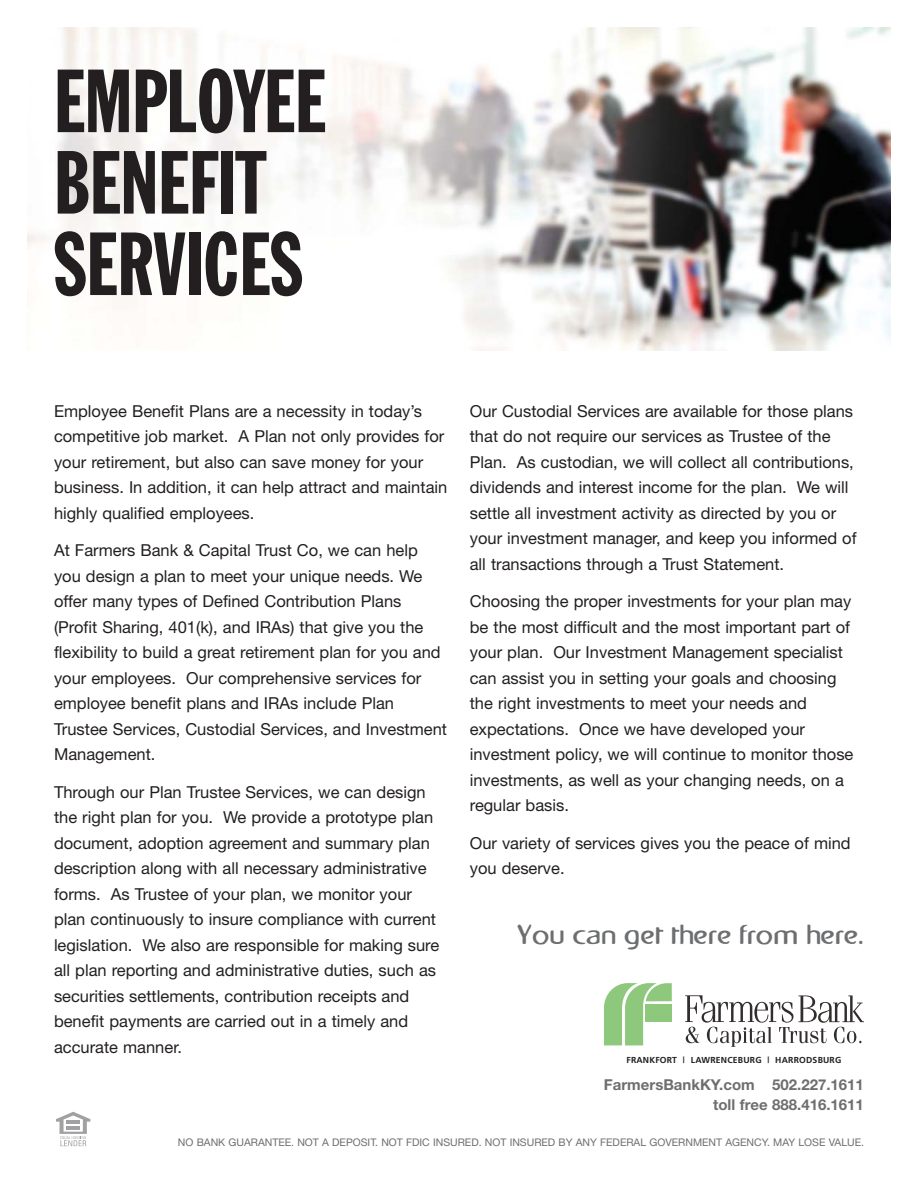
<style>
.page{position:relative;width:918px;height:1188px;background:#fff}
.page>*{position:absolute;margin:0;border:0;box-sizing:border-box;transform-origin:0 0}
.t1{font:87.9px/81.4px "Franklin Gothic Std Extra Cond";color:#231f20}
.t2{font:27px "Napapiiri";letter-spacing:-.04em;color:#6d6e70;scale:.95 1}
.t3{font:16.5px/25.5px "Helvetica Neue";color:#231f20}
.t4{font:700 15px/19.5px "Helvetica Neue";color:#6d6e70;text-align:right}
.t5{font:10.5px "Helvetica Neue";color:#6d6e70}
.t6{font:700 8.7px "Frutiger";letter-spacing:.02em;color:#231f20}
</style>
<div class="page">
<img style="left:27px;top:27px;width:864px;height:324px">
<svg style="left:56px;top:1112px;width:34px;height:34px"></svg>
<svg style="left:604px;top:983px;width:68px;height:62px"></svg>
<div style="left:646px;top:1004px;width:26px;height:18px;background:#8ec87d"></div>
<svg style="left:685px;top:995px;width:179px;height:52px"></svg>
<h1 class="t1" style="left:54px;top:61px;width:273px">EMPLOYEE<br>BENEFIT<br>SERVICES</h1>
<p class="t3" style="left:54px;top:400px;width:395px">Employee Benefit Plans are a necessity in today’s competitive job market. A Plan not only provides for your retirement, but also can save money for your business. In addition, it can help attract and maintain highly qualified employees.</p>
<p class="t3" style="left:54px;top:539px;width:395px">At Farmers Bank &amp; Capital Trust Co, we can help you design a plan to meet your unique needs. We offer many types of Defined Contribution Plans (Profit Sharing, 401(k), and IRAs) that give you the flexibility to build a great retirement plan for you and your employees. Our comprehensive services for employee benefit plans and IRAs include Plan Trustee Services, Custodial Services, and Investment Management.</p>
<p class="t3" style="left:54px;top:781px;width:387px">Through our Plan Trustee Services, we can design the right plan for you. We provide a prototype plan document, adoption agreement and summary plan description along with all necessary administrative forms. As Trustee of your plan, we monitor your plan continuously to insure compliance with current legislation. We also are responsible for making sure all plan reporting and administrative duties, such as securities settlements, contribution receipts and benefit payments are carried out in a timely and accurate manner.</p>
<p class="t3" style="left:470px;top:400px;width:388px">Our Custodial Services are available for those plans that do not require our services as Trustee of the Plan. As custodian, we will collect all contributions, dividends and interest income for the plan. We will settle all investment activity as directed by you or your investment manager, and keep you informed of all transactions through a Trust Statement.</p>
<p class="t3" style="left:470px;top:590px;width:385px">Choosing the proper investments for your plan may be the most difficult and the most important part of your plan. Our Investment Management specialist can assist you in setting your goals and choosing the right investments to meet your needs and expectations. Once we have developed your investment policy, we will continue to monitor those investments, as well as your changing needs, on a regular basis.</p>
<p class="t3" style="left:470px;top:832px;width:382px">Our variety of services gives you the peace of mind you deserve.</p>
<h2 class="t2" style="left:517px;top:919px;width:367px">You can get there from here.</h2>
<p class="t6" style="left:626px;top:1056px;width:216px">FRANKFORT | LAWRENCEBURG | HARRODSBURG</p>
<p class="t4" style="left:604px;top:1077px;width:262px">FarmersBankKY.com 502.227.1611 toll free 888.416.1611</p>
<p class="t5" style="left:178px;top:1138px;width:688px">NO BANK GUARANTEE. NOT A DEPOSIT. NOT FDIC INSURED. NOT INSURED BY ANY FEDERAL GOVERNMENT AGENCY. MAY LOSE VALUE.</p>
</div>
